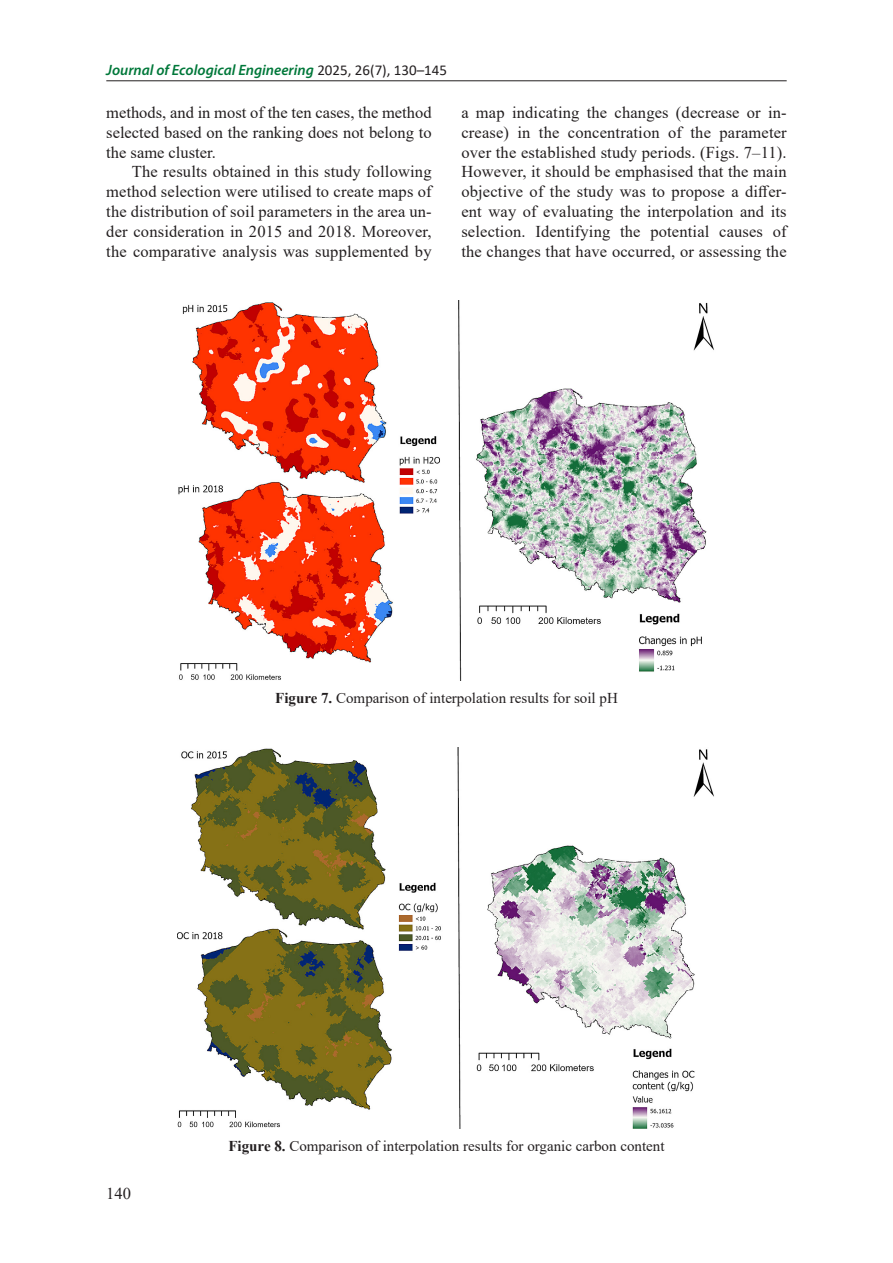
<style>
.page{position:relative;width:893px;height:1263px;background:#fff}
.page>*{position:absolute;margin:0;border:0;box-sizing:border-box;transform-origin:0 0}
.Base_Text{font:16.5px/19.8px "Times New Roman";letter-spacing:.01em;color:#231f20;text-align:justify}
.Figure{font:15px "Times New Roman";color:#231f20}
.t1{font:italic 600 15px "Myriad Pro";color:#00783a}
.s1{font-family:"Calibri";font-weight:400;font-style:normal;color:#231f20}
.s2{font-weight:700}
</style>
<div class="page">
<hr style="left:106px;top:80px;width:681px;height:1px;background:#231f20">
<img style="left:178px;top:300px;width:536px;height:380px">
<img style="left:178px;top:747px;width:536px;height:381px">
<p class="t1" style="left:106px;top:60px;width:342px">Journal of Ecological Engineering <span class="s1">2025, 26(7), 130–145</span></p>
<p class="Base_Text" style="left:106px;top:102px;width:327px">methods, and in most of the ten cases, the method selected based on the ranking does not belong to the same cluster.</p>
<p class="Base_Text" style="left:106px;top:161px;width:327px;text-indent:26px">The results obtained in this study following method selection were utilised to create maps of the distribution of soil parameters in the area un&shy;der consideration in 2015 and 2018. Moreover, the comparative analysis was supplemented by</p>
<p class="Base_Text" style="left:461px;top:102px;width:327px">a map indicating the changes (decrease or in&shy;crease) in the concentration of the parameter over the established study periods. (Figs. 7–11).<br>However, it should be emphasised that the main objective of the study was to propose a differ&shy;ent way of evaluating the interpolation and its selection. Identifying the potential causes of the changes that have occurred, or assessing the</p>
<p class="Figure" style="left:275px;top:688px;width:344px"><span class="s2">Figure 7.</span> Comparison of interpolation results for soil pH</p>
<p class="Base_Text" style="left:106px;top:1183px;width:26px">140</p>
<p class="Figure" style="left:228px;top:1136px;width:438px"><span class="s2">Figure 8.</span> Comparison of interpolation results for organic carbon content</p>
</div>
